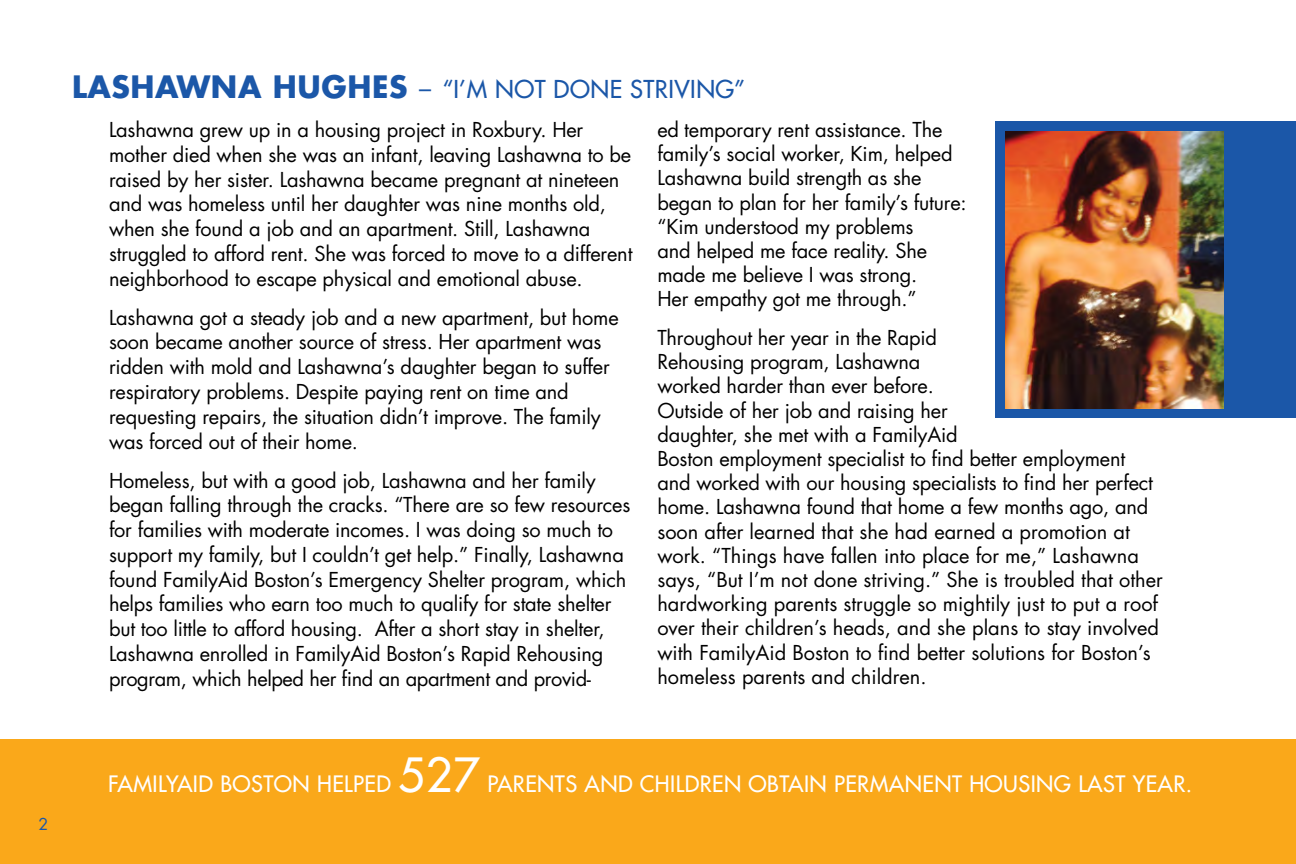
<style>
.page{position:relative;width:1296px;height:864px;background:#fff}
.page>*{position:absolute;margin:0;border:0;box-sizing:border-box;transform-origin:0 0}
.t1{font:24px "Futura";letter-spacing:.02em;color:#1b57a8}
.t2{font:22px "Futura";letter-spacing:.02em;color:#fff}
.t3{font:20px/24.2px "Futura";letter-spacing:-.01em;color:#000}
.t4{font:16px "Futura";color:#1b57a8}
.s1{font-weight:700;font-size:30px}
.s2{font-size:46px}
</style>
<div class="page">
<div style="left:0;top:740px;width:1296px;height:124px;background:#faa81a"></div>
<div style="left:996px;top:121px;width:300px;height:297px;background:#1b57a8"></div>
<img style="left:1005px;top:131px;width:219px;height:277px">
<p class="t4" style="left:38px;top:813px;width:11px">2</p>
<p class="t1" style="left:72px;top:74px;width:675px"><span class="s1">LASHAWNA HUGHES</span> – “I’M NOT DONE STRIVING”</p>
<p class="t3" style="left:109px;top:117px;width:525px;line-height:24.8px">Lashawna grew up in a housing project in Roxbury. Her mother died when she was an infant, leaving Lashawna to be raised by her sister. Lashawna became pregnant at nineteen and was homeless until her daughter was nine months old, when she found a job and an apartment. Still, Lashawna struggled to afford rent. She was forced to move to a different neighborhood to escape physical and emotional abuse.</p>
<p class="t3" style="left:109px;top:305px;width:511px;line-height:24.8px">Lashawna got a steady job and a new apartment, but home soon became another source of stress. Her apartment was ridden with mold and Lashawna’s daughter began to suffer respiratory problems. Despite paying rent on time and requesting repairs, the situation didn’t improve. The family was forced out of their home.</p>
<p class="t3" style="left:109px;top:468px;width:523px;line-height:24.8px">Homeless, but with a good job, Lashawna and her family began falling through the cracks. “There are so few resources for families with moderate incomes. I was doing so much to support my family, but I couldn’t get help.” Finally, Lashawna found FamilyAid Boston’s Emergency Shelter program, which helps families who earn too much to qualify for state shelter but too little to afford housing. After a short stay in shelter, Lashawna enrolled in FamilyAid Boston’s Rapid Rehousing program, which helped her find an apartment and provid-</p>
<p class="t3" style="left:657px;top:117px;width:311px">ed temporary rent assistance. The family’s social worker, Kim, helped<br>Lashawna build strength as she began to plan for her family’s future: “Kim understood my problems<br>and helped me face reality. She made me believe I was strong.<br>Her empathy got me through.”</p>
<p class="t3" style="left:657px;top:325px;width:507px">Throughout her year in the Rapid<br>Rehousing program, Lashawna<br>worked harder than ever before.<br>Outside of her job and raising her<br>daughter, she met with a FamilyAid<br>Boston employment specialist to find better employment and worked with our housing specialists to find her perfect home. Lashawna found that home a few months ago, and soon after learned that she had earned a promotion at work. “Things have fallen into place for me,” Lashawna says, “But I’m not done striving.” She is troubled that other hardworking parents struggle so mightily just to put a roof over their children’s heads, and she plans to stay involved with FamilyAid Boston to find better solutions for Boston’s homeless parents and children.</p>
<p class="t2" style="left:108px;top:770px;width:1086px">FAMILYAID BOSTON HELPED <span class="s2">527</span> PARENTS AND CHILDREN OBTAIN PERMANENT HOUSING LAST YEAR.</p>
</div>
